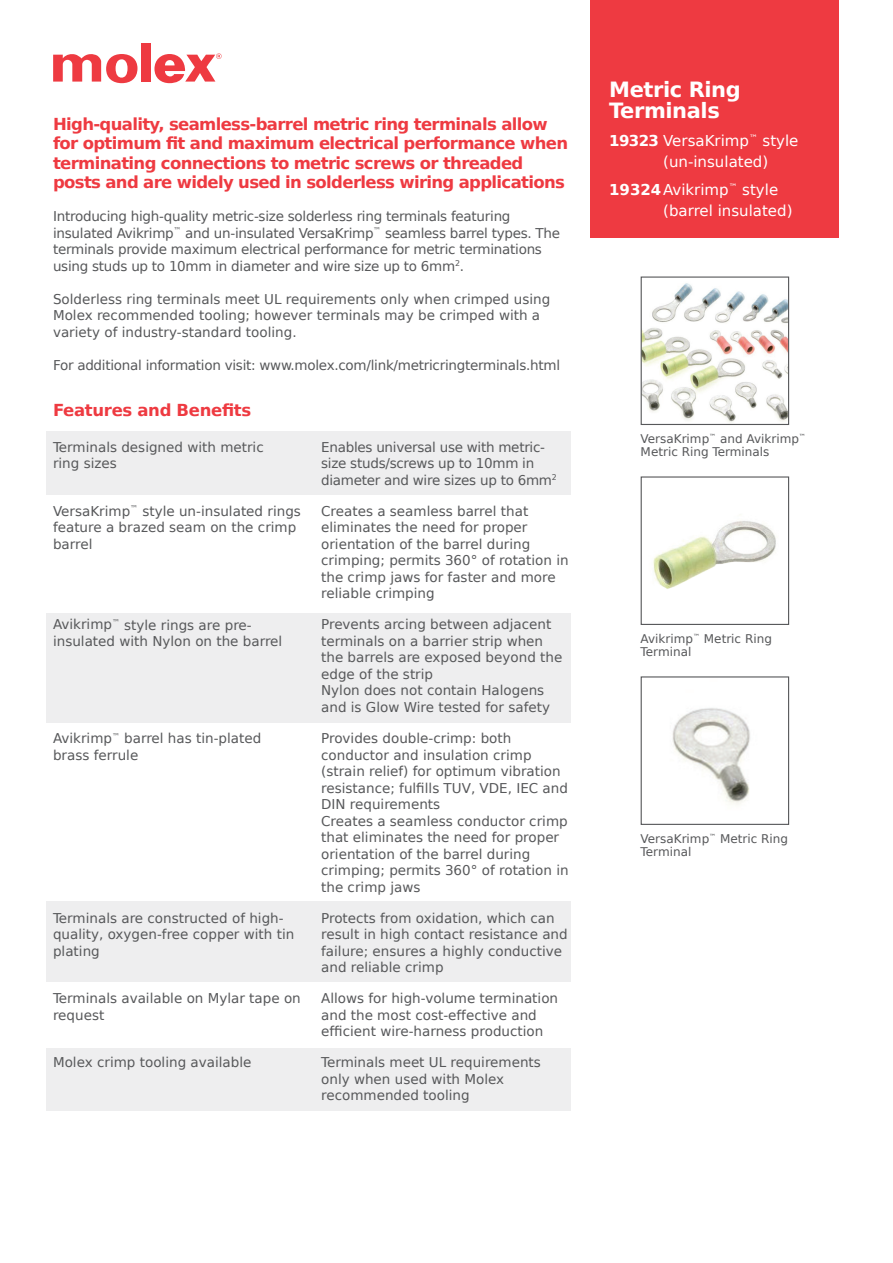
<style>
.page{position:relative;width:893px;height:1263px;background:#fff}
.page>*{position:absolute;margin:0;border:0;box-sizing:border-box;transform-origin:0 0}
.t1{font:700 21px/21px "Bitstream Vera Sans";letter-spacing:-.02em;color:#fff}
.t2{font:700 16.5px/19.5px "Bitstream Vera Sans";letter-spacing:-.04em;color:#ee3a41}
.t3{font:700 16.5px "Bitstream Vera Sans";letter-spacing:-.02em;color:#ee3a41}
.t4{font:15px/21px "Bitstream Vera Sans";color:#fff}
.t5{font:13.5px/16.5px "Bitstream Vera Sans";color:#57585a}
.t6{font:13.5px/16.5px "Bitstream Vera Sans";letter-spacing:-.02em;color:#57585a}
.t7{font:12px/13.8px "Bitstream Vera Sans";color:#57585a}
.s1{font-weight:700}
</style>
<div class="page">
<img style="left:643px;top:283px;width:144px;height:139px">
<div style="left:641px;top:276px;width:148px;height:149px;border:1px solid #57585a"></div>
<img style="left:653px;top:521px;width:123px;height:68px">
<div style="left:641px;top:476px;width:148px;height:149px;border:1px solid #57585a"></div>
<img style="left:672px;top:708px;width:78px;height:97px">
<div style="left:641px;top:676px;width:148px;height:149px;border:1px solid #57585a"></div>
<div style="left:141px;top:43px;width:10px;height:39px;background:#ee3a41"></div>
<svg style="left:53px;top:54px;width:84px;height:29px"></svg>
<svg style="left:154px;top:53px;width:68px;height:30px"></svg>
<div style="left:46px;top:431px;width:525px;height:64px;background:#eeeeef"></div>
<div style="left:46px;top:613px;width:525px;height:109px;background:#eeeeef"></div>
<div style="left:46px;top:901px;width:525px;height:80px;background:#eeeeef"></div>
<div style="left:46px;top:1048px;width:525px;height:63px;background:#eeeeef"></div>
<div style="left:591px;top:0;width:248px;height:237px;background:#ee3a41"></div>
<p class="t2" style="left:53px;top:114px;width:517px">High-quality, seamless-barrel metric ring terminals allow for optimum fit and maximum electrical performance when terminating connections to metric screws or threaded posts and are widely used in solderless wiring applications</p>
<p class="t6" style="left:53px;top:208px;width:509px">Introducing high-quality metric-size solderless ring terminals featuring insulated Avikrimp<sup>™</sup> and un-insulated VersaKrimp<sup>™</sup> seamless barrel types. The terminals provide maximum electrical performance for metric terminations using studs up to 10mm in diameter and wire size up to 6mm<sup>2</sup>.</p>
<p class="t5" style="left:53px;top:291px;width:499px">Solderless ring terminals meet UL requirements only when crimped using<br>Molex recommended tooling; however terminals may be crimped with a variety of industry-standard tooling.</p>
<p class="t6" style="left:53px;top:357px;width:509px">For additional information visit: www.molex.com/link/metricringterminals.html</p>
<p class="t3" style="left:53px;top:401px;width:200px">Features and Benefits</p>
<p class="t5" style="left:53px;top:439px;width:212px">Terminals designed with metric ring sizes</p>
<p class="t5" style="left:53px;top:503px;width:249px">VersaKrimp<sup>™</sup> style un-insulated rings feature a brazed seam on the crimp barrel</p>
<p class="t5" style="left:53px;top:617px;width:231px">Avikrimp<sup>™</sup> style rings are pre&shy;insulated with Nylon on the barrel</p>
<p class="t5" style="left:53px;top:730px;width:210px">Avikrimp<sup>™</sup> barrel has tin-plated brass ferrule</p>
<p class="t5" style="left:53px;top:910px;width:243px">Terminals are constructed of high&shy;quality, oxygen-free copper with tin plating</p>
<p class="t5" style="left:53px;top:990px;width:249px">Terminals available on Mylar tape on request</p>
<p class="t5" style="left:53px;top:1054px;width:200px">Molex crimp tooling available</p>
<p class="t6" style="left:321px;top:439px;width:237px">Enables universal use with metric&shy;size studs/screws up to 10mm in diameter and wire sizes up to 6mm<sup>2</sup></p>
<p class="t5" style="left:321px;top:503px;width:249px">Creates a seamless barrel that eliminates the need for proper orientation of the barrel during crimping; permits 360° of rotation in the crimp jaws for faster and more reliable crimping</p>
<p class="t5" style="left:321px;top:616px;width:243px">Prevents arcing between adjacent terminals on a barrier strip when the barrels are exposed beyond the edge of the strip<br>Nylon does not contain Halogens and is Glow Wire tested for safety</p>
<p class="t5" style="left:321px;top:730px;width:249px">Provides double-crimp: both conductor and insulation crimp (strain relief) for optimum vibration resistance; fulfills TUV, VDE, IEC and<br>DIN requirements<br>Creates a seamless conductor crimp that eliminates the need for proper orientation of the barrel during crimping; permits 360° of rotation in the crimp jaws</p>
<p class="t5" style="left:321px;top:910px;width:248px">Protects from oxidation, which can result in high contact resistance and failure; ensures a highly conductive and reliable crimp</p>
<p class="t5" style="left:321px;top:990px;width:238px">Allows for high-volume termination and the most cost-effective and efficient wire-harness production</p>
<p class="t5" style="left:321px;top:1054px;width:221px">Terminals meet UL requirements only when used with Molex recommended tooling</p>
<h1 class="t1" style="left:609px;top:79px;width:133px">Metric Ring<br>Terminals</h1>
<p class="t4" style="left:663px;top:130px;width:137px;text-indent:-54px"><span class="s1">19323</span> VersaKrimp<sup>™</sup> style (un-insulated)</p>
<p class="t4" style="left:663px;top:179px;width:131px;text-indent:-54px"><span class="s1">19324</span>Avikrimp<sup>™</sup> style (barrel insulated)</p>
<p class="t7" style="left:641px;top:432px;width:167px">VersaKrimp<sup>™</sup> and Avikrimp<sup>™<br></sup>Metric Ring Terminals</p>
<p class="t7" style="left:641px;top:631px;width:133px">Avikrimp<sup>™</sup> Metric Ring<br>Terminal</p>
<p class="t7" style="left:641px;top:831px;width:149px">VersaKrimp<sup>™</sup> Metric Ring<br>Terminal</p>
</div>
